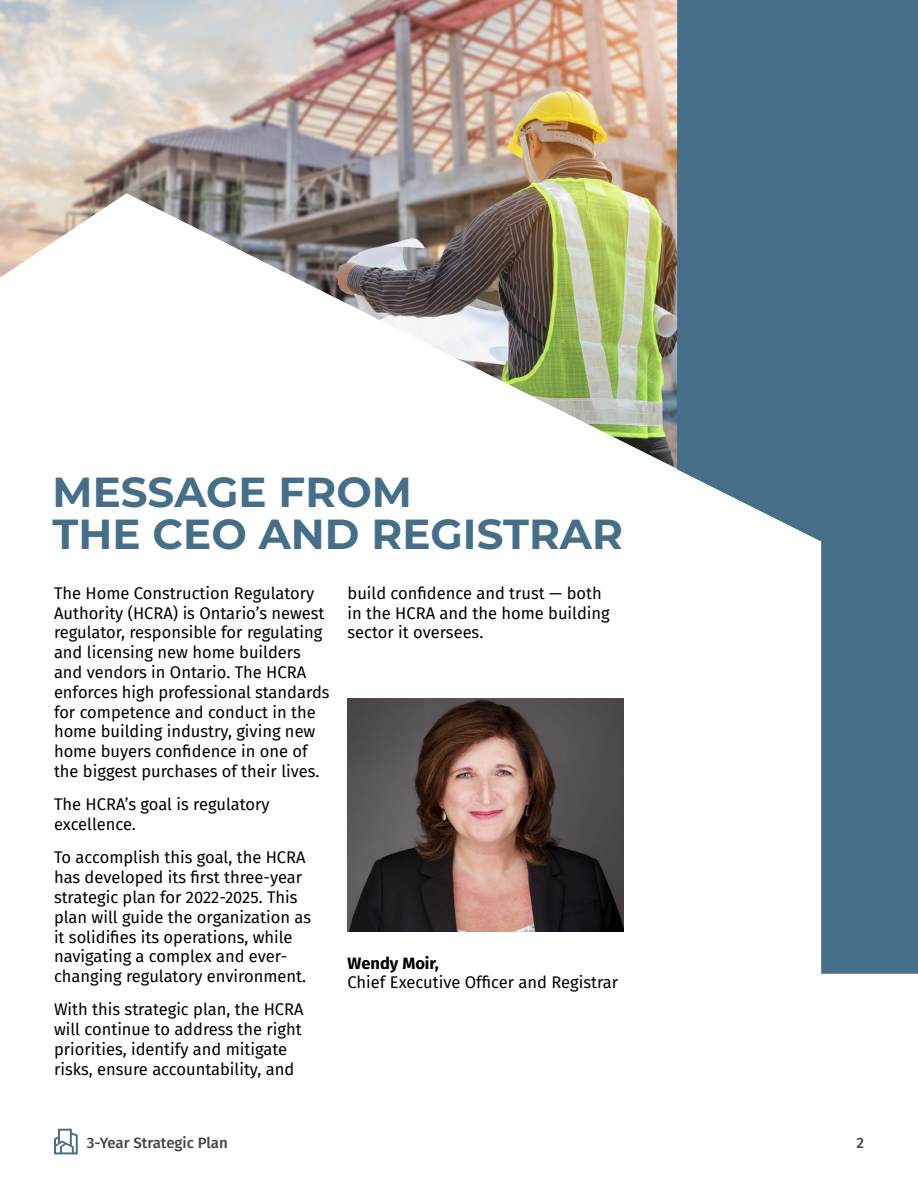
<style>
.page{position:relative;width:918px;height:1188px;background:#fff}
.page>*{position:absolute;margin:0;border:0;box-sizing:border-box;transform-origin:0 0}
.t1{font:700 42px/42px "Montserrat";color:#456f89}
.t2{font:16.5px/19.8px "Fira Sans";color:#000}
.t3{font:700 16.5px "Fira Sans";color:#000}
.t4{font:500 15px "Fira Sans";color:#3f4447}
</style>
<div class="page">
<svg style="left:54px;top:1129px;width:24px;height:25px"></svg>
<img style="left:348px;top:698px;width:275px;height:234px">
<img style="left:0;top:0;width:677px;height:469px">
<svg style="left:677px;top:0;width:241px;height:974px;fill:#456f89"></svg>
<h1 class="t1" style="left:53px;top:470px;width:572px">MESSAGE FROM<br>THE CEO AND REGISTRAR</h1>
<p class="t2" style="left:54px;top:583px;width:277px">The Home Construction Regulatory Authority (HCRA) is Ontario’s newest regulator, responsible for regulating and licensing new home builders and vendors in Ontario. The HCRA enforces high professional standards for competence and conduct in the home building industry, giving new home buyers confidence in one of the biggest purchases of their lives.</p>
<p class="t2" style="left:54px;top:794px;width:217px">The HCRA’s goal is regulatory excellence.</p>
<p class="t2" style="left:54px;top:847px;width:259px">To accomplish this goal, the HCRA has developed its first three-year strategic plan for 2022-2025. This plan will guide the organization as it solidifies its operations, while navigating a complex and ever&shy;changing regulatory environment.</p>
<p class="t2" style="left:54px;top:999px;width:251px">With this strategic plan, the HCRA will continue to address the right priorities, identify and mitigate risks, ensure accountability, and</p>
<p class="t2" style="left:348px;top:583px;width:264px">build confidence and trust — both in the HCRA and the home building sector it oversees.</p>
<p class="t3" style="left:348px;top:949px;width:93px">Wendy Moir,</p>
<p class="t2" style="left:348px;top:972px;width:272px">Chief Executive Officer and Registrar</p>
<p class="t4" style="left:87px;top:1131px;width:142px">3-Year Strategic Plan</p>
<p class="t4" style="left:856px;top:1131px;width:9px">2</p>
</div>
